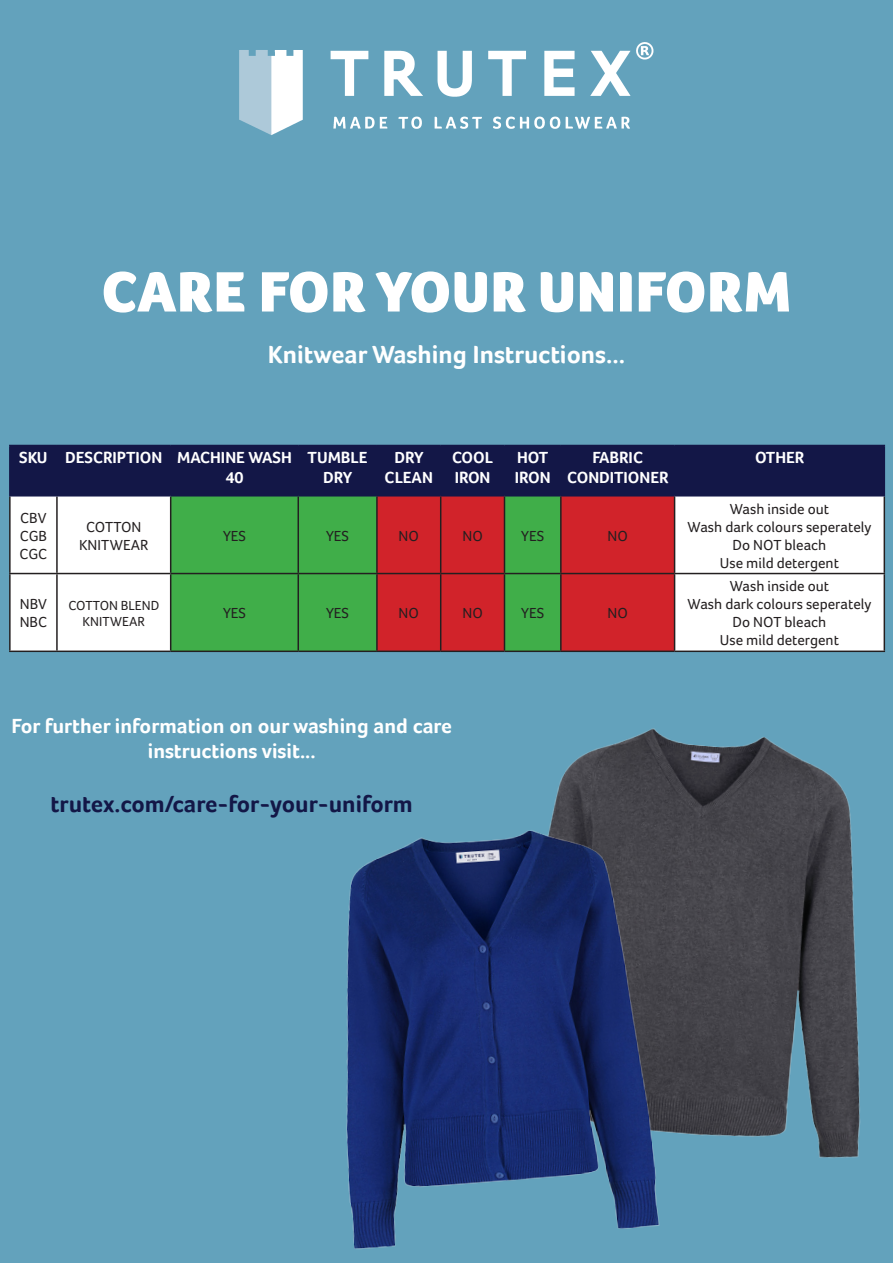
<style>
.page{position:relative;width:893px;height:1263px;background:#63a2bc}
.page>*{position:absolute;margin:0;border:0;box-sizing:border-box;transform-origin:0 0}
.t1{font:900 58.5px "Foco";letter-spacing:.01em;color:#fff}
.t2{font:700 25.5px "Foco";color:#fff}
.t3{font:700 24px "Foco";color:#131747}
.t4{font:700 21px/25.2px "Foco";color:#fff;text-align:center}
.t5{font:700 16.5px/19.8px "Foco";color:#fff;text-align:center}
.t6{font:15px "Foco";color:#231f20}
.t7{font:13.5px "Foco";color:#231f20}
</style>
<div class="page">
<div style="left:11px;top:446px;width:873px;height:49px;background:#131747"></div>
<div style="left:11px;top:496px;width:873px;height:154px;background:#fff"></div>
<div style="left:171px;top:496px;width:205px;height:154px;background:#40ae49"></div>
<svg style="left:378px;top:496px;width:296px;height:154px;background:#b43c2f"></svg>
<hr style="left:9px;top:496px;width:2px;height:77px;background:#231f20">
<hr style="left:56px;top:496px;width:2px;height:77px;background:#231f20">
<hr style="left:170px;top:496px;width:1px;height:77px;background:#231f20">
<hr style="left:297px;top:496px;width:2px;height:77px;background:#231f20">
<hr style="left:376px;top:496px;width:2px;height:77px;background:#231f20">
<hr style="left:440px;top:496px;width:1px;height:77px;background:#231f20">
<hr style="left:504px;top:496px;width:1px;height:77px;background:#231f20">
<hr style="left:560px;top:496px;width:2px;height:77px;background:#231f20">
<hr style="left:674px;top:496px;width:1px;height:77px;background:#231f20">
<hr style="left:884px;top:496px;width:1px;height:77px;background:#231f20">
<hr style="left:9px;top:573px;width:48px;height:1px;background:#231f20">
<hr style="left:9px;top:574px;width:2px;height:76px;background:#231f20">
<hr style="left:57px;top:573px;width:114px;height:1px;background:#231f20">
<hr style="left:56px;top:574px;width:2px;height:76px;background:#231f20">
<hr style="left:171px;top:573px;width:127px;height:1px;background:#231f20">
<hr style="left:170px;top:574px;width:1px;height:76px;background:#231f20">
<hr style="left:298px;top:573px;width:79px;height:1px;background:#231f20">
<hr style="left:297px;top:574px;width:2px;height:76px;background:#231f20">
<hr style="left:377px;top:573px;width:64px;height:1px;background:#231f20">
<hr style="left:376px;top:574px;width:2px;height:76px;background:#231f20">
<hr style="left:441px;top:573px;width:63px;height:1px;background:#231f20">
<hr style="left:440px;top:574px;width:1px;height:76px;background:#231f20">
<hr style="left:504px;top:573px;width:57px;height:1px;background:#231f20">
<hr style="left:504px;top:574px;width:1px;height:76px;background:#231f20">
<hr style="left:561px;top:573px;width:114px;height:1px;background:#231f20">
<hr style="left:560px;top:574px;width:2px;height:76px;background:#231f20">
<hr style="left:675px;top:573px;width:210px;height:1px;background:#231f20">
<hr style="left:674px;top:574px;width:1px;height:76px;background:#231f20">
<hr style="left:884px;top:574px;width:1px;height:76px;background:#231f20">
<hr style="left:9px;top:650px;width:48px;height:2px;background:#231f20">
<hr style="left:57px;top:650px;width:114px;height:2px;background:#231f20">
<hr style="left:171px;top:650px;width:127px;height:2px;background:#231f20">
<hr style="left:298px;top:650px;width:79px;height:2px;background:#231f20">
<hr style="left:377px;top:650px;width:64px;height:2px;background:#231f20">
<hr style="left:441px;top:650px;width:63px;height:2px;background:#231f20">
<hr style="left:504px;top:650px;width:57px;height:2px;background:#231f20">
<hr style="left:561px;top:650px;width:114px;height:2px;background:#231f20">
<hr style="left:675px;top:650px;width:210px;height:2px;background:#231f20">
<hr style="left:9px;top:445px;width:48px;height:1px;background:#131747">
<hr style="left:9px;top:446px;width:2px;height:49px;background:#131747">
<hr style="left:57px;top:445px;width:114px;height:1px;background:#131747">
<hr style="left:56px;top:446px;width:2px;height:49px;background:#131747">
<hr style="left:171px;top:445px;width:127px;height:1px;background:#131747">
<hr style="left:170px;top:446px;width:1px;height:49px;background:#131747">
<hr style="left:298px;top:445px;width:79px;height:1px;background:#131747">
<hr style="left:297px;top:446px;width:2px;height:49px;background:#131747">
<hr style="left:377px;top:445px;width:64px;height:1px;background:#131747">
<hr style="left:376px;top:446px;width:2px;height:49px;background:#131747">
<hr style="left:441px;top:445px;width:63px;height:1px;background:#131747">
<hr style="left:440px;top:446px;width:1px;height:49px;background:#131747">
<hr style="left:504px;top:445px;width:57px;height:1px;background:#131747">
<hr style="left:504px;top:446px;width:1px;height:49px;background:#131747">
<hr style="left:561px;top:445px;width:114px;height:1px;background:#131747">
<hr style="left:560px;top:446px;width:2px;height:49px;background:#131747">
<hr style="left:675px;top:445px;width:210px;height:1px;background:#131747">
<hr style="left:674px;top:446px;width:1px;height:49px;background:#131747">
<hr style="left:884px;top:446px;width:1px;height:49px;background:#131747">
<hr style="left:9px;top:495px;width:48px;height:1px;background:#131747">
<hr style="left:57px;top:495px;width:114px;height:1px;background:#131747">
<hr style="left:171px;top:495px;width:127px;height:1px;background:#131747">
<hr style="left:298px;top:495px;width:79px;height:1px;background:#131747">
<hr style="left:377px;top:495px;width:64px;height:1px;background:#131747">
<hr style="left:441px;top:495px;width:63px;height:1px;background:#131747">
<hr style="left:504px;top:495px;width:57px;height:1px;background:#131747">
<hr style="left:561px;top:495px;width:114px;height:1px;background:#131747">
<hr style="left:675px;top:495px;width:210px;height:1px;background:#131747">
<img style="left:239px;top:42px;width:415px;height:93px">
<img style="left:552px;top:728px;width:309px;height:430px">
<img style="left:346px;top:814px;width:336px;height:436px">
<p class="t1" style="left:102px;top:258px;width:691px">CARE FOR YOUR UNIFORM</p>
<p class="t2" style="left:268px;top:340px;width:359px">Knitwear Washing Instructions...</p>
<p class="t5" style="left:19px;top:447px;width:30px">SKU</p>
<p class="t5" style="left:65px;top:447px;width:99px">DESCRIPTION</p>
<p class="t5" style="left:177px;top:447px;width:116px">MACHINE WASH</p>
<p class="t5" style="left:225px;top:467px;width:20px">40</p>
<p class="t5" style="left:308px;top:447px;width:61px">TUMBLE<br>DRY</p>
<p class="t5" style="left:385px;top:447px;width:50px">DRY<br>CLEAN</p>
<p class="t5" style="left:452px;top:447px;width:43px;text-align:left">COOL<br>IRON</p>
<p class="t5" style="left:517px;top:447px;width:33px">HOT</p>
<p class="t5" style="left:515px;top:467px;width:37px">IRON</p>
<p class="t5" style="left:592px;top:447px;width:52px">FABRIC</p>
<p class="t5" style="left:567px;top:467px;width:103px">CONDITIONER</p>
<p class="t6" style="left:20px;top:510px;width:28px">CBV</p>
<p class="t6" style="left:20px;top:528px;width:29px">CGB</p>
<p class="t6" style="left:20px;top:546px;width:29px">CGC</p>
<p class="t6" style="left:20px;top:596px;width:29px">NBV</p>
<p class="t6" style="left:20px;top:614px;width:29px">NBC</p>
<p class="t6" style="left:86px;top:519px;width:57px">COTTON</p>
<p class="t6" style="left:79px;top:537px;width:71px">KNITWEAR</p>
<p class="t7" style="left:68px;top:598px;width:92px">COTTON BLEND</p>
<p class="t7" style="left:83px;top:614px;width:64px">KNITWEAR</p>
<p class="t6" style="left:223px;top:528px;width:24px">YES</p>
<p class="t6" style="left:326px;top:528px;width:24px">YES</p>
<p class="t6" style="left:399px;top:528px;width:22px">NO</p>
<p class="t6" style="left:462px;top:528px;width:22px">NO</p>
<p class="t6" style="left:521px;top:528px;width:24px">YES</p>
<p class="t6" style="left:607px;top:528px;width:22px">NO</p>
<p class="t6" style="left:223px;top:605px;width:24px">YES</p>
<p class="t6" style="left:326px;top:605px;width:24px">YES</p>
<p class="t6" style="left:399px;top:605px;width:22px">NO</p>
<p class="t6" style="left:462px;top:605px;width:22px">NO</p>
<p class="t6" style="left:521px;top:605px;width:24px">YES</p>
<p class="t6" style="left:607px;top:605px;width:22px">NO</p>
<p class="t5" style="left:755px;top:447px;width:51px">OTHER</p>
<p class="t6" style="left:730px;top:501px;width:101px">Wash inside out</p>
<p class="t6" style="left:687px;top:519px;width:185px">Wash dark colours seperately</p>
<p class="t6" style="left:733px;top:537px;width:95px">Do NOT bleach</p>
<p class="t6" style="left:720px;top:555px;width:121px">Use mild detergent</p>
<p class="t6" style="left:730px;top:578px;width:101px">Wash inside out</p>
<p class="t6" style="left:687px;top:596px;width:185px">Wash dark colours seperately</p>
<p class="t6" style="left:733px;top:614px;width:95px">Do NOT bleach</p>
<p class="t6" style="left:720px;top:632px;width:121px">Use mild detergent</p>
<p class="t4" style="left:12px;top:713px;width:442px">For further information on our washing and care instructions visit...</p>
<p class="t3" style="left:51px;top:789px;width:364px">trutex.com/care-for-your-uniform</p>
</div>
